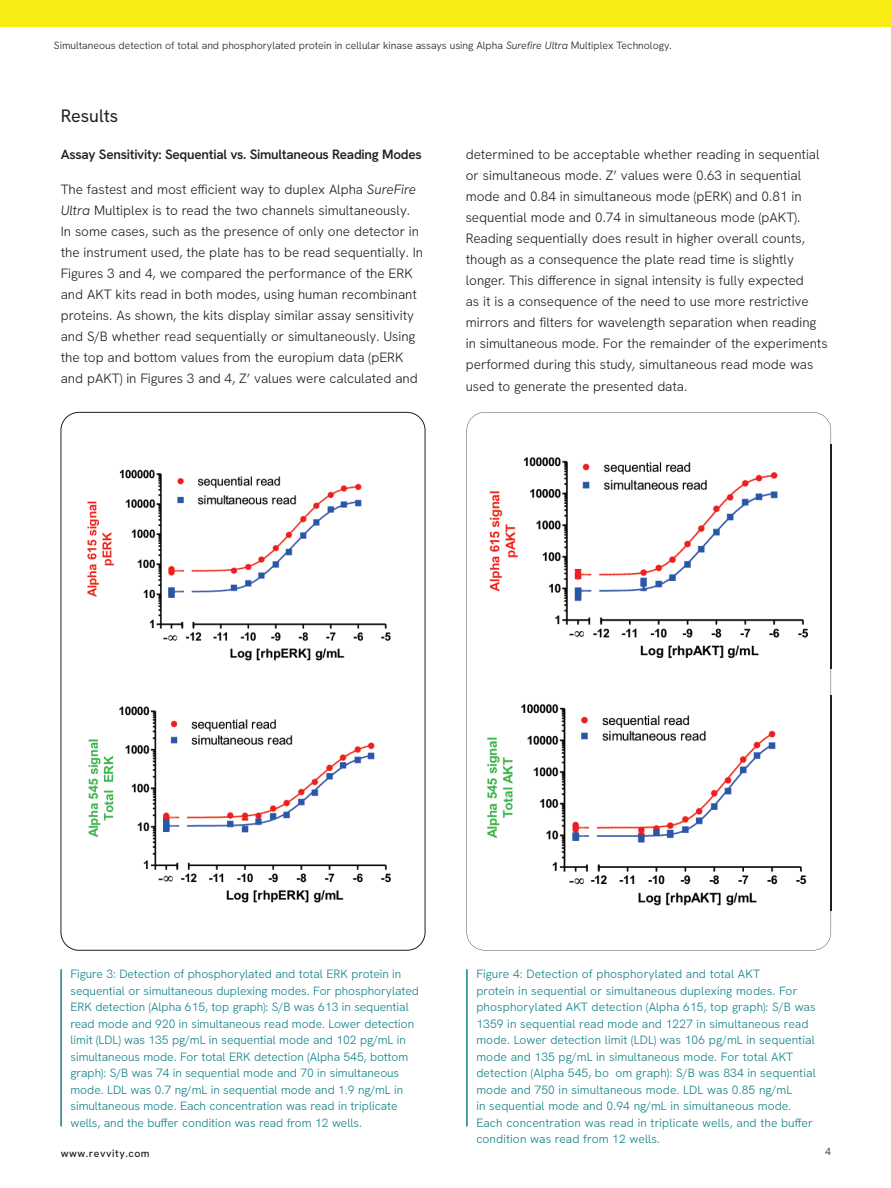
<style>
.page{position:relative;width:891px;height:1188px;background:#fff}
.page>*{position:absolute;margin:0;border:0;box-sizing:border-box;transform-origin:0 0}
.t1{font:18px "Hanken Grotesk";color:#231f20}
.t2{font:300 13.5px/21px "Hanken Grotesk";color:#231f20}
.t3{font:600 13.5px "Hanken Grotesk";letter-spacing:-.02em;color:#231f20}
.t4{font:300 12px/16.5px "Hanken Grotesk";color:#118188}
.t5{font:300 10.5px "Hanken Grotesk";color:#231f20}
.t6{font:500 10.5px "Hanken Grotesk";letter-spacing:.05em;color:#231f20}
.s1{font-style:italic}
</style>
<div class="page">
<div style="left:0;top:0;width:891px;height:26px;background:#f9ec12"></div>
<hr style="left:60px;top:969px;width:2px;height:158px;background:#118188">
<hr style="left:466px;top:969px;width:2px;height:158px;background:#118188">
<img style="left:87px;top:469px;width:304px;height:192px">
<img style="left:88px;top:706px;width:303px;height:197px">
<img style="left:489px;top:445px;width:342px;height:223px">
<img style="left:831px;top:445px;width:1px;height:223px">
<img style="left:487px;top:696px;width:344px;height:214px">
<img style="left:831px;top:696px;width:1px;height:214px">
<p class="t5" style="left:54px;top:39px;width:619px">Simultaneous detection of total and phosphorylated protein in cellular kinase assays using Alpha <span class="s1">Surefire Ultra</span> Multiplex Technology.</p>
<h1 class="t1" style="left:61px;top:104px;width:59px">Results</h1>
<p class="t3" style="left:61px;top:146px;width:363px">Assay Sensitivity: Sequential vs. Simultaneous Reading Modes</p>
<p class="t2" style="left:61px;top:178px;width:364px">The fastest and most efficient way to duplex Alpha <span class="s1">SureFire Ultra</span> Multiplex is to read the two channels simultaneously.<br>In some cases, such as the presence of only one detector in the instrument used, the plate has to be read sequentially. In Figures 3 and 4, we compared the performance of the ERK and AKT kits read in both modes, using human recombinant proteins. As shown, the kits display similar assay sensitivity and S/B whether read sequentially or simultaneously. Using the top and bottom values from the europium data (pERK and pAKT) in Figures 3 and 4, Z’ values were calculated and</p>
<p class="t2" style="left:466px;top:144px;width:363px">determined to be acceptable whether reading in sequential or simultaneous mode. Z’ values were 0.63 in sequential mode and 0.84 in simultaneous mode (pERK) and 0.81 in sequential mode and 0.74 in simultaneous mode (pAKT).<br>Reading sequentially does result in higher overall counts, though as a consequence the plate read time is slightly longer. This difference in signal intensity is fully expected<br>as it is a consequence of the need to use more restrictive mirrors and filters for wavelength separation when reading in simultaneous mode. For the remainder of the experiments performed during this study, simultaneous read mode was used to generate the presented data.</p>
<p class="t4" style="left:71px;top:965px;width:350px">Figure 3: Detection of phosphorylated and total ERK protein in sequential or simultaneous duplexing modes. For phosphorylated ERK detection (Alpha 615, top graph): S/B was 613 in sequential read mode and 920 in simultaneous read mode. Lower detection limit (LDL) was 135 pg/mL in sequential mode and 102 pg/mL in simultaneous mode. For total ERK detection (Alpha 545, bottom graph): S/B was 74 in sequential mode and 70 in simultaneous mode. LDL was 0.7 ng/mL in sequential mode and 1.9 ng/mL in simultaneous mode. Each concentration was read in triplicate wells, and the buffer condition was read from 12 wells.</p>
<p class="t4" style="left:476px;top:965px;width:341px">Figure 4: Detection of phosphorylated and total AKT<br>protein in sequential or simultaneous duplexing modes. For phosphorylated AKT detection (Alpha 615, top graph): S/B was 1359 in sequential read mode and 1227 in simultaneous read mode. Lower detection limit (LDL) was 106 pg/mL in sequential mode and 135 pg/mL in simultaneous mode. For total AKT detection (Alpha 545, bo om graph): S/B was 834 in sequential mode and 750 in simultaneous mode. LDL was 0.85 ng/mL<br>in sequential mode and 0.94 ng/mL in simultaneous mode.<br>Each concentration was read in triplicate wells, and the buffer condition was read from 12 wells.</p>
<p class="t6" style="left:61px;top:1147px;width:90px">www.revvity.com</p>
<p class="t5" style="left:825px;top:1145px;width:7px">4</p>
</div>
